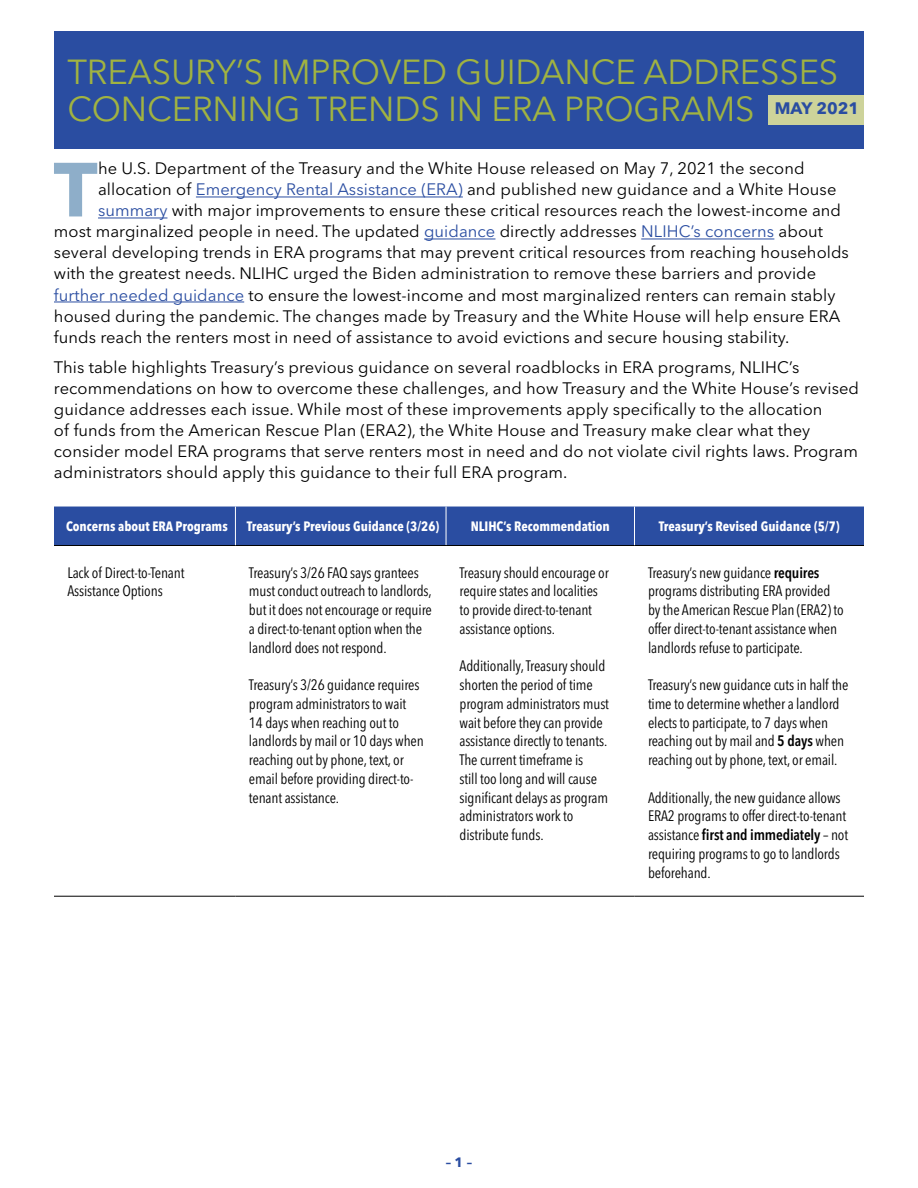
<style>
.page{position:relative;width:918px;height:1188px;background:#fff}
.page>*{position:absolute;margin:0;border:0;box-sizing:border-box;transform-origin:0 0}
.t1{font:700 75.75px "Avenir Next LT Pro";color:#8eaec9}
.t2{font:46.5px/48px "Avenir Next LT Pro";letter-spacing:-.005em;color:#a1b341}
.t3{font:34.5px/37.5px "Avenir Next LT Pro";letter-spacing:-.005em;color:#a1b341}
.t4{font:16.5px/21px "Avenir Next LT Pro";letter-spacing:.005em;color:#000}
.t5{font:700 16.5px "Avenir Next LT Pro";color:#2a4da1}
.t6{font:condensed 15px/18.8px "Avenir Next LT Pro";letter-spacing:-.01em;color:#000}
.t7{font:700 condensed 13.5px "Avenir Next LT Pro";color:#fff}
.t8{font:700 13.5px "Avenir Next LT Pro";color:#2a4da1}
.s1{color:#2a4da1}
.s2{font-weight:600}
</style>
<div class="page">
<div style="left:54px;top:31px;width:810px;height:117px;background:#2a4da1"></div>
<hr style="left:196px;top:197px;width:267px;height:1px;background:#2a4da1">
<hr style="left:98px;top:218px;width:69px;height:1px;background:#2a4da1">
<hr style="left:424px;top:239px;width:71px;height:1px;background:#2a4da1">
<hr style="left:641px;top:239px;width:133px;height:1px;background:#2a4da1">
<hr style="left:54px;top:302px;width:190px;height:1px;background:#2a4da1">
<div style="left:54px;top:507px;width:810px;height:38px;background:#2a4da1"></div>
<hr style="left:235px;top:507px;width:1px;height:38px;background:#fff">
<hr style="left:446px;top:507px;width:1px;height:38px;background:#fff">
<hr style="left:634px;top:507px;width:1px;height:38px;background:#fff">
<hr style="left:54px;top:545px;width:181px;height:1px;background:#000">
<hr style="left:235px;top:545px;width:211px;height:1px;background:#000">
<hr style="left:446px;top:545px;width:188px;height:1px;background:#000">
<hr style="left:634px;top:545px;width:230px;height:1px;background:#000">
<hr style="left:54px;top:896px;width:181px;height:1px;background:#000">
<hr style="left:235px;top:896px;width:211px;height:1px;background:#000">
<hr style="left:446px;top:896px;width:188px;height:1px;background:#000">
<hr style="left:634px;top:896px;width:230px;height:1px;background:#000">
<div style="left:768px;top:95px;width:96px;height:30px;background:#cdd39a"></div>
<h2 class="t2" style="left:68px;top:38px;width:377px">HEADING 1 HERE<br>HEADING 1 HERE</h2>
<h3 class="t3" style="left:68px;top:53px;width:772px">TREASURY’S IMPROVED GUIDANCE ADDRESSES<br>CONCERNING TRENDS IN ERA PROGRAMS</h3>
<p class="t5" style="left:775px;top:98px;width:86px">MAY 2021</p>
<h1 class="t1" style="left:54px;top:144px;width:46px">T</h1>
<p class="t4" style="left:98px;top:158px;width:708px">he U.S. Department of the Treasury and the White House released on May 7, 2021 the second</p>
<p class="t4" style="left:98px;top:179px;width:740px">allocation of <span class="s1">Emergency Rental Assistance (ERA)</span> and published new guidance and a White House</p>
<p class="t4" style="left:98px;top:200px;width:745px"><span class="s1">summary</span> with major improvements to ensure these critical resources reach the lowest-income and</p>
<p class="t4" style="left:54px;top:221px;width:771px">most marginalized people in need. The updated <span class="s1">guidance</span> directly addresses <span class="s1">NLIHC’s concerns</span> about</p>
<p class="t4" style="left:54px;top:242px;width:796px">several developing trends in ERA programs that may prevent critical resources from reaching households</p>
<p class="t4" style="left:54px;top:263px;width:764px">with the greatest needs. NLIHC urged the Biden administration to remove these barriers and provide</p>
<p class="t4" style="left:54px;top:284px;width:783px"><span class="s1">further needed guidance</span> to ensure the lowest-income and most marginalized renters can remain stably</p>
<p class="t4" style="left:54px;top:305px;width:788px">housed during the pandemic. The changes made by Treasury and the White House will help ensure ERA</p>
<p class="t4" style="left:54px;top:326px;width:737px">funds reach the renters most in need of assistance to avoid evictions and secure housing stability.</p>
<p class="t4" style="left:54px;top:356px;width:807px">This table highlights Treasury’s previous guidance on several roadblocks in ERA programs, NLIHC’s recommendations on how to overcome these challenges, and how Treasury and the White House’s revised guidance addresses each issue. While most of these improvements apply specifically to the allocation<br>of funds from the American Rescue Plan (ERA2), the White House and Treasury make clear what they consider model ERA programs that serve renters most in need and do not violate civil rights laws. Program administrators should apply this guidance to their full ERA program.</p>
<p class="t7" style="left:66px;top:518px;width:163px">Concerns about ERA Programs</p>
<p class="t7" style="left:247px;top:518px;width:194px">Treasury’s Previous Guidance (3/26)</p>
<p class="t7" style="left:471px;top:518px;width:141px">NLIHC’s Recommendation</p>
<p class="t7" style="left:659px;top:518px;width:182px">Treasury’s Revised Guidance (5/7)</p>
<p class="t6" style="left:68px;top:563px;width:118px">Lack of Direct-to-Tenant<br>Assistance Options</p>
<p class="t6" style="left:249px;top:563px;width:184px">Treasury’s 3/26 FAQ says grantees must conduct outreach to landlords, but it does not encourage or require a direct-to-tenant option when the landlord does not respond.</p>
<p class="t6" style="left:249px;top:676px;width:176px">Treasury’s 3/26 guidance requires program administrators to wait<br>14 days when reaching out to landlords by mail or 10 days when reaching out by phone, text, or email before providing direct-to&shy;tenant assistance.</p>
<p class="t6" style="left:460px;top:563px;width:151px">Treasury should encourage or require states and localities to provide direct-to-tenant assistance options.</p>
<p class="t6" style="left:460px;top:657px;width:151px">Additionally, Treasury should shorten the period of time program administrators must wait before they can provide assistance directly to tenants.<br>The current timeframe is<br>still too long and will cause significant delays as program administrators work to distribute funds.</p>
<p class="t6" style="left:648px;top:563px;width:197px">Treasury’s new guidance <span class="s2">requires </span>programs distributing ERA provided by the American Rescue Plan (ERA2) to offer direct-to-tenant assistance when landlords refuse to participate.</p>
<p class="t6" style="left:648px;top:676px;width:202px">Treasury’s new guidance cuts in half the time to determine whether a landlord elects to participate, to 7 days when reaching out by mail and <span class="s2">5 days</span> when reaching out by phone, text, or email.</p>
<p class="t6" style="left:648px;top:788px;width:202px">Additionally, the new guidance allows ERA2 programs to offer direct-to-tenant assistance <span class="s2">first and immediately</span> – not requiring programs to go to landlords beforehand.</p>
<p class="t8" style="left:446px;top:1154px;width:28px">– 1 –</p>
</div>
